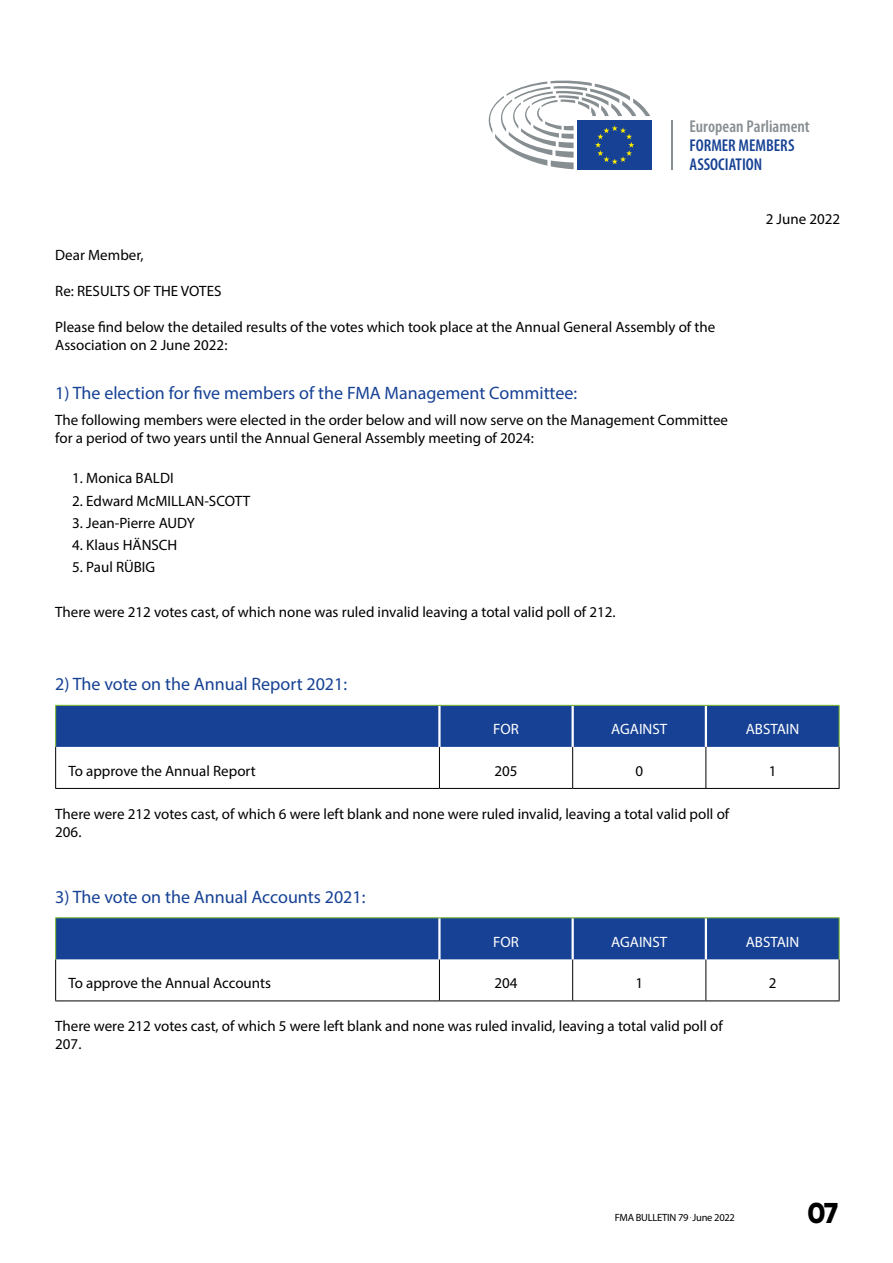
<style>
.page{position:relative;width:893px;height:1263px;background:#fff}
.page>*{position:absolute;margin:0;border:0;box-sizing:border-box;transform-origin:0 0}
.t1{font:800 28.65px "Gilroy";color:#000}
.t2{font:18px "Myriad Pro";color:#164194}
.t3{font:600 condensed 17.1px/19px "Myriad Pro";letter-spacing:-.005em;color:#164194}
.t4{font:600 condensed 17.1px "Myriad Pro";letter-spacing:.005em;color:#878e91}
.t5{font:15px/18px "Myriad Pro";color:#000}
.t6{font:15px "Myriad Pro";color:#fff}
.t7{font:10.5px "Myriad Pro";letter-spacing:-.025em;color:#000}
</style>
<div class="page">
<div style="left:56px;top:706px;width:783px;height:41px;background:#164194"></div>
<hr style="left:439px;top:747px;width:1px;height:41px;background:#000">
<hr style="left:572px;top:747px;width:1px;height:41px;background:#000">
<hr style="left:706px;top:747px;width:1px;height:41px;background:#000">
<hr style="left:55px;top:747px;width:1px;height:41px;background:#000">
<hr style="left:839px;top:747px;width:1px;height:41px;background:#000">
<hr style="left:55px;top:788px;width:384px;height:1px;background:#000">
<hr style="left:439px;top:788px;width:134px;height:1px;background:#000">
<hr style="left:573px;top:788px;width:133px;height:1px;background:#000">
<hr style="left:706px;top:788px;width:133px;height:1px;background:#000">
<hr style="left:438px;top:706px;width:3px;height:41px;background:#fff">
<hr style="left:572px;top:706px;width:2px;height:41px;background:#fff">
<hr style="left:705px;top:706px;width:2px;height:41px;background:#fff">
<hr style="left:55px;top:705px;width:384px;height:1px;background:#7ab929">
<hr style="left:55px;top:706px;width:1px;height:41px;background:#7ab929">
<hr style="left:439px;top:705px;width:134px;height:1px;background:#7ab929">
<hr style="left:573px;top:705px;width:133px;height:1px;background:#7ab929">
<hr style="left:706px;top:705px;width:133px;height:1px;background:#7ab929">
<hr style="left:839px;top:706px;width:1px;height:41px;background:#7ab929">
<div style="left:56px;top:918px;width:783px;height:41px;background:#164194"></div>
<hr style="left:439px;top:959px;width:1px;height:41px;background:#000">
<hr style="left:572px;top:959px;width:1px;height:41px;background:#000">
<hr style="left:706px;top:959px;width:1px;height:41px;background:#000">
<hr style="left:55px;top:959px;width:1px;height:41px;background:#000">
<hr style="left:839px;top:959px;width:1px;height:41px;background:#000">
<hr style="left:55px;top:1000px;width:384px;height:1px;background:#000">
<hr style="left:439px;top:1000px;width:134px;height:1px;background:#000">
<hr style="left:573px;top:1000px;width:133px;height:1px;background:#000">
<hr style="left:706px;top:1000px;width:133px;height:1px;background:#000">
<hr style="left:438px;top:918px;width:3px;height:41px;background:#fff">
<hr style="left:572px;top:918px;width:2px;height:41px;background:#fff">
<hr style="left:705px;top:918px;width:2px;height:41px;background:#fff">
<hr style="left:55px;top:917px;width:384px;height:1px;background:#7ab929">
<hr style="left:55px;top:918px;width:1px;height:41px;background:#7ab929">
<hr style="left:439px;top:917px;width:134px;height:1px;background:#7ab929">
<hr style="left:573px;top:917px;width:133px;height:1px;background:#7ab929">
<hr style="left:706px;top:917px;width:133px;height:1px;background:#7ab929">
<hr style="left:839px;top:918px;width:1px;height:41px;background:#7ab929">
<hr style="left:672px;top:120px;width:1px;height:50px;background:#878e91">
<div style="left:577px;top:120px;width:75px;height:50px;background:#164194"></div>
<svg style="left:488px;top:80px;width:162px;height:89px"></svg>
<p class="t4" style="left:689px;top:117px;width:122px">European Parliament</p>
<p class="t3" style="left:690px;top:136px;width:107px">FORMER MEMBERS<br>ASSOCIATION</p>
<p class="t5" style="left:55px;top:246px;width:90px">Dear Member,</p>
<p class="t5" style="left:55px;top:282px;width:168px">Re: RESULTS OF THE VOTES</p>
<p class="t5" style="left:55px;top:318px;width:662px">Please find below the detailed results of the votes which took place at the Annual General Assembly of the<br>Association on 2 June 2022:</p>
<p class="t2" style="left:55px;top:381px;width:523px">1) The election for five members of the FMA Management Committee:</p>
<p class="t5" style="left:55px;top:411px;width:674px">The following members were elected in the order below and will now serve on the Management Committee for a period of two years until the Annual General Assembly meeting of 2024:</p>
<p class="t5" style="left:72px;top:469px;width:103px">1. Monica BALDI</p>
<p class="t5" style="left:72px;top:491px;width:179px">2. Edward McMILLAN-SCOTT</p>
<p class="t5" style="left:72px;top:513px;width:124px">3. Jean-Pierre AUDY</p>
<p class="t5" style="left:72px;top:536px;width:107px">4. Klaus HÄNSCH</p>
<p class="t5" style="left:72px;top:558px;width:84px">5. Paul RÜBIG</p>
<p class="t5" style="left:55px;top:602px;width:562px">There were 212 votes cast, of which none was ruled invalid leaving a total valid poll of 212.</p>
<p class="t2" style="left:55px;top:673px;width:293px">2) The vote on the Annual Report 2021:</p>
<p class="t5" style="left:766px;top:210px;width:76px">2 June 2022</p>
<p class="t6" style="left:493px;top:720px;width:27px">FOR</p>
<p class="t6" style="left:611px;top:720px;width:58px">AGAINST</p>
<p class="t6" style="left:746px;top:720px;width:55px">ABSTAIN</p>
<p class="t5" style="left:68px;top:761px;width:189px">To approve the Annual Report</p>
<p class="t5" style="left:494px;top:761px;width:25px">205</p>
<p class="t5" style="left:635px;top:761px;width:9px">0</p>
<p class="t5" style="left:769px;top:761px;width:9px">1</p>
<p class="t5" style="left:55px;top:804px;width:675px">There were 212 votes cast, of which 6 were left blank and none were ruled invalid, leaving a total valid poll of<br>206.</p>
<p class="t2" style="left:55px;top:886px;width:312px">3) The vote on the Annual Accounts 2021:</p>
<p class="t6" style="left:493px;top:932px;width:27px">FOR</p>
<p class="t6" style="left:611px;top:932px;width:58px">AGAINST</p>
<p class="t6" style="left:746px;top:932px;width:55px">ABSTAIN</p>
<p class="t5" style="left:68px;top:974px;width:204px">To approve the Annual Accounts</p>
<p class="t5" style="left:494px;top:974px;width:25px">204</p>
<p class="t5" style="left:635px;top:974px;width:9px">1</p>
<p class="t5" style="left:769px;top:974px;width:9px">2</p>
<p class="t5" style="left:55px;top:1017px;width:669px">There were 212 votes cast, of which 5 were left blank and none was ruled invalid, leaving a total valid poll of<br>207.</p>
<p class="t7" style="left:615px;top:1211px;width:121px">FMA BULLETIN 79 <sup>.</sup> June 2022</p>
<h1 class="t1" style="left:807px;top:1195px;width:32px">07</h1>
</div>
